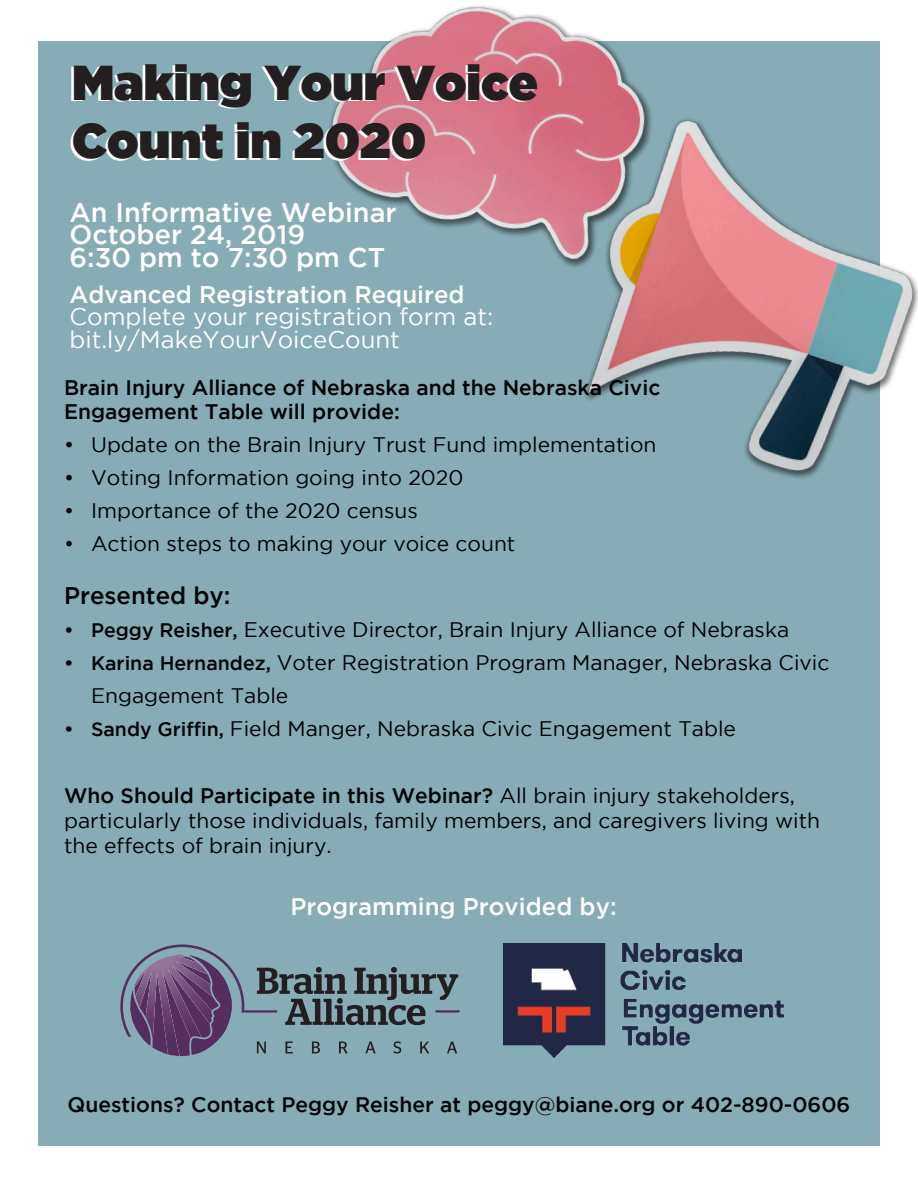
<style>
.page{position:relative;width:918px;height:1188px;background:#fff}
.page>*{position:absolute;margin:0;border:0;box-sizing:border-box;transform-origin:0 0}
.t1{font:48.75px/58.5px "Gotham Ultra";color:#231f20}
.t2{font:500 27px/22.5px "Gotham";color:#fff}
.t3{font:24px/22.5px "Gotham";color:#fff}
.t4{font:500 24px "Gotham";color:#fff}
.t5{font:500 24px "Gotham";color:#000}
.t6{font:21px/25.2px "Gotham";color:#000}
.t7{font:500 21px/24px "Gotham";color:#000}
.s1{font-weight:500}
.s2{font-weight:500;font-size:19.5px}
</style>
<div class="page">
<div style="left:38px;top:42px;width:842px;height:1104px;background:#86acb5"></div>
<img style="left:317px;top:5px;width:351px;height:262px">
<img style="left:574px;top:108px;width:344px;height:370px">
<svg style="left:120px;top:944px;width:340px;height:112px"></svg>
<img style="left:504px;top:943px;width:279px;height:114px">
<p class="t1" style="left:72px;top:52px;width:467px">Making Your Voice<br>Count in 2020</p>
<p class="t2" style="left:69px;top:200px;width:329px">An Informative Webinar<br>October 24, 2019<br>6:30 pm to 7:30 pm CT</p>
<p class="t3" style="left:69px;top:283px;width:425px"><span class="s1">Advanced Registration Required<br></span>Complete your registration form at: bit.ly/MakeYourVoiceCount</p>
<p class="t7" style="left:64px;top:376px;width:598px">Brain Injury Alliance of Nebraska and the Nebraska Civic<br>Engagement Table will provide:</p>
<p class="t6" style="left:64px;top:432px;width:594px">• Update on the Brain Injury Trust Fund implementation</p>
<p class="t6" style="left:64px;top:465px;width:401px">• Voting Information going into 2020</p>
<p class="t6" style="left:64px;top:498px;width:355px">• Importance of the 2020 census</p>
<p class="t6" style="left:64px;top:531px;width:453px">• Action steps to making your voice count</p>
<p class="t5" style="left:64px;top:582px;width:168px">Presented by:</p>
<p class="t6" style="left:64px;top:617px;width:727px"><span class="s2">• Peggy Reisher,</span> Executive Director, Brain Injury Alliance of Nebraska</p>
<p class="t6" style="left:91px;top:646px;width:740px;line-height:33px;text-indent:-27px"><span class="s2">• Karina Hernandez,</span> Voter Registration Program Manager, Nebraska Civic<br>Engagement Table</p>
<p class="t6" style="left:64px;top:716px;width:673px"><span class="s2">• Sandy Griffin,</span> Field Manger, Nebraska Civic Engagement Table</p>
<p class="t6" style="left:64px;top:782px;width:758px"><span class="s1">Who Should Participate in this Webinar?</span> All brain injury stakeholders, particularly those individuals, family members, and caregivers living with the effects of brain injury.</p>
<p class="t4" style="left:290px;top:893px;width:328px">Programming Provided by:</p>
<p class="t7" style="left:68px;top:1092px;width:784px">Questions? Contact Peggy Reisher at peggy@biane.org or 402-890-0606</p>
</div>
